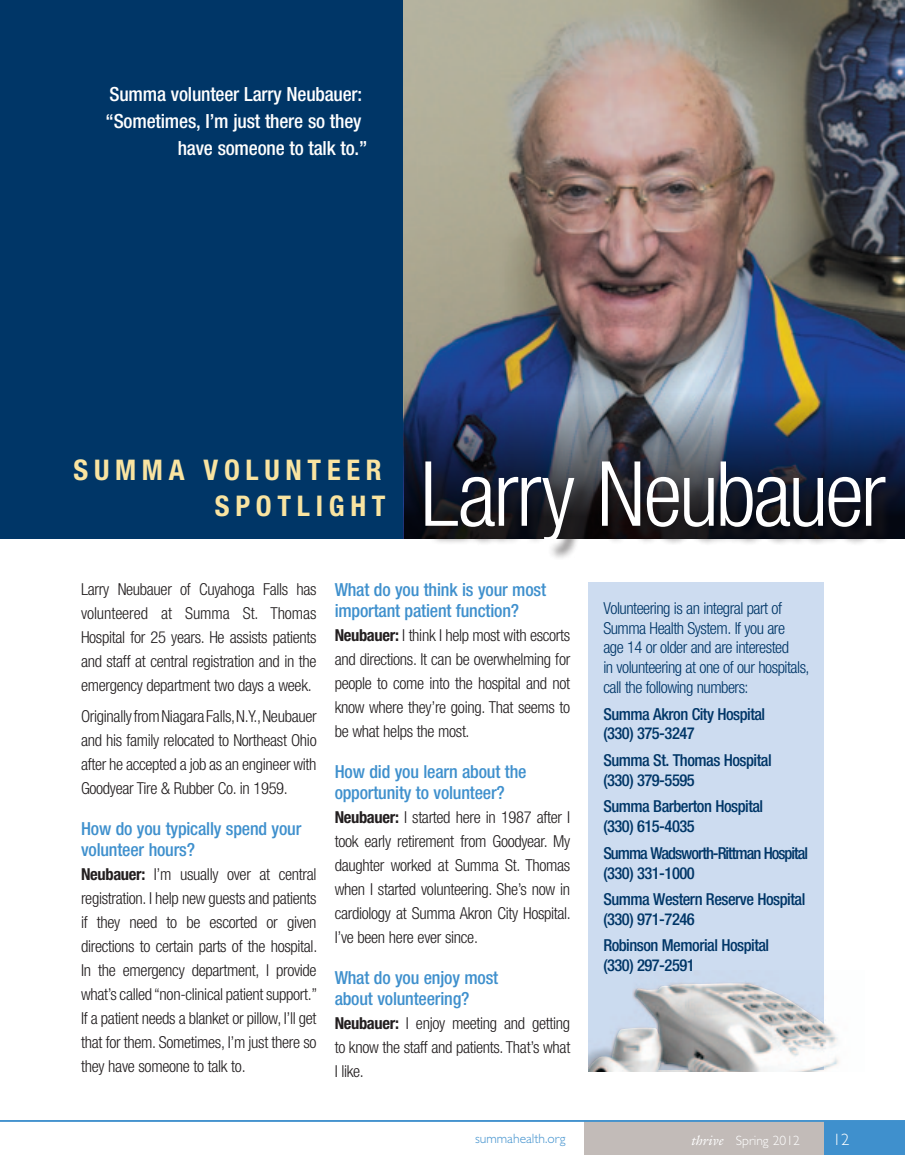
<style>
.page{position:relative;width:905px;height:1175px;background:#fff}
.page>*{position:absolute;margin:0;border:0;box-sizing:border-box;transform-origin:0 0}
.t1{font:300 condensed 90px "Helvetica Neue";letter-spacing:-.03em;color:#fff}
.t2{font:700 condensed 28.5px/36px "Helvetica Neue";color:#f9e4a1}
.t3{font:500 condensed 19.5px "Helvetica Neue";letter-spacing:-.01em;color:#fff}
.t4{font:500 condensed 18px/21px "Helvetica Neue";letter-spacing:-.01em;color:#3f90cd}
.t5{font:300 condensed 16.5px/24px "Helvetica Neue";letter-spacing:-.02em;color:#231f20;text-align:justify}
.t6{font:500 condensed 16.5px/19.8px "Helvetica Neue";letter-spacing:-.03em;color:#003667}
.t7{font:300 condensed 16.5px/19.8px "Helvetica Neue";letter-spacing:-.03em;color:#003667}
.t8{font:500 condensed 16.5px/19.8px "Helvetica Neue";letter-spacing:-.06em;color:#003667}
.t9{font:300 16.5px "Gill Sans";color:#fff}
.t10{font:300 13.5px "Gill Sans";color:#fff}
.t11{font:300 13.5px "Gill Sans";color:#3f90cd}
.s1{font-weight:700}
.s2{font-family:"Galliard";font-weight:400;font-style:italic}
</style>
<div class="page">
<div style="left:601px;top:1120px;width:303px;height:34px;background:#3f90cd"></div>
<div style="left:585px;top:1120px;width:239px;height:34px;background:#c2bbb8"></div>
<hr style="left:0;top:1120px;width:904px;height:1px;background:#3f90cd">
<img style="left:402px;top:0;width:502px;height:538px">
<img style="left:404px;top:387px;width:500px;height:151px">
<div style="left:0;top:0;width:402px;height:538px;background:#003667"></div>
<div style="left:427px;top:463px;width:477px;height:97px;background:#231f20;opacity:.75"></div>
<div style="left:588px;top:582px;width:236px;height:488px;background:#cddcf0"></div>
<img style="left:588px;top:983px;width:251px;height:88px">
<p class="t3" style="left:109px;top:82px;width:254px">Summa volunteer Larry Neubauer:</p>
<p class="t3" style="left:106px;top:109px;width:257px">“Sometimes, I’m just there so they</p>
<p class="t3" style="left:178px;top:136px;width:191px">have someone to talk to.”</p>
<h2 class="t2" style="left:215px;top:452px;width:168px;text-indent:-141px">Summ a Volunt eer<br>Spot light</h2>
<h1 class="t1" style="left:420px;top:442px;width:467px">Larry Neubauer</h1>
<p class="t5" style="left:81px;top:577px;width:237px">Larry Neubauer of Cuyahoga Falls has volunteered at Summa St. Thomas Hospital for 25 years. He assists patients and staff at central registration and in the emergency department two days a week.</p>
<p class="t5" style="left:81px;top:703px;width:237px">Originally from Niagara Falls, N.Y., Neubauer and his family relocated to Northeast Ohio after he accepted a job as an engineer with Goodyear Tire &amp; Rubber Co. in 1959.</p>
<p class="t4" style="left:81px;top:817px;width:222px">How do you typically spend your volunteer hours?</p>
<p class="t5" style="left:81px;top:862px;width:238px"><span class="s1">Neubauer:</span> I’m usually over at central registration. I help new guests and patients if they need to be escorted or given directions to certain parts of the hospital.<br>In the emergency department, I provide what’s called “non-clinical patient support.” If a patient needs a blanket or pillow, I’ll get that for them. Sometimes, I’m just there so they have someone to talk to.</p>
<p class="t4" style="left:334px;top:578px;width:213px">What do you think is your most important patient function?</p>
<p class="t5" style="left:334px;top:623px;width:237px"><span class="s1">Neubauer:</span> I think I help most with escorts and directions. It can be overwhelming for people to come into the hospital and not know where they’re going. That seems to be what helps the most.</p>
<p class="t4" style="left:334px;top:761px;width:193px">How did you learn about the opportunity to volunteer?</p>
<p class="t5" style="left:334px;top:805px;width:238px"><span class="s1">Neubauer:</span> I started here in 1987 after I took early retirement from Goodyear. My daughter worked at Summa St. Thomas when I started volunteering. She’s now in cardiology at Summa Akron City Hospital.<br>I’ve been here ever since.</p>
<p class="t4" style="left:334px;top:967px;width:165px">What do you enjoy most about volunteering?</p>
<p class="t5" style="left:334px;top:1011px;width:237px"><span class="s1">Neubauer:</span> I enjoy meeting and getting to know the staff and patients. That’s what I like.</p>
<p class="t7" style="left:603px;top:598px;width:208px">Volunteering is an integral part of Summa Health System. If you are age 14 or older and are interested<br>in volunteering at one of our hospitals, call the following numbers:</p>
<p class="t6" style="left:603px;top:703px;width:163px">Summa Akron City Hospital (330) 375-3247</p>
<p class="t6" style="left:603px;top:750px;width:170px">Summa St. Thomas Hospital (330) 379-5595</p>
<p class="t6" style="left:603px;top:796px;width:161px">Summa Barberton Hospital (330) 615-4035</p>
<p class="t8" style="left:603px;top:842px;width:206px">Summa Wadsworth-Rittman Hospital (330) 331-1000</p>
<p class="t6" style="left:603px;top:889px;width:203px">Summa Western Reserve Hospital (330) 971-7246</p>
<p class="t6" style="left:603px;top:935px;width:167px">Robinson Memorial Hospital (330) 297-2591</p>
<p class="t11" style="left:475px;top:1131px;width:92px">summahealth.org</p>
<p class="t10" style="left:691px;top:1133px;width:110px"><span class="s2">thrive</span> Spring 2012</p>
<p class="t9" style="left:832px;top:1130px;width:18px">12</p>
</div>
